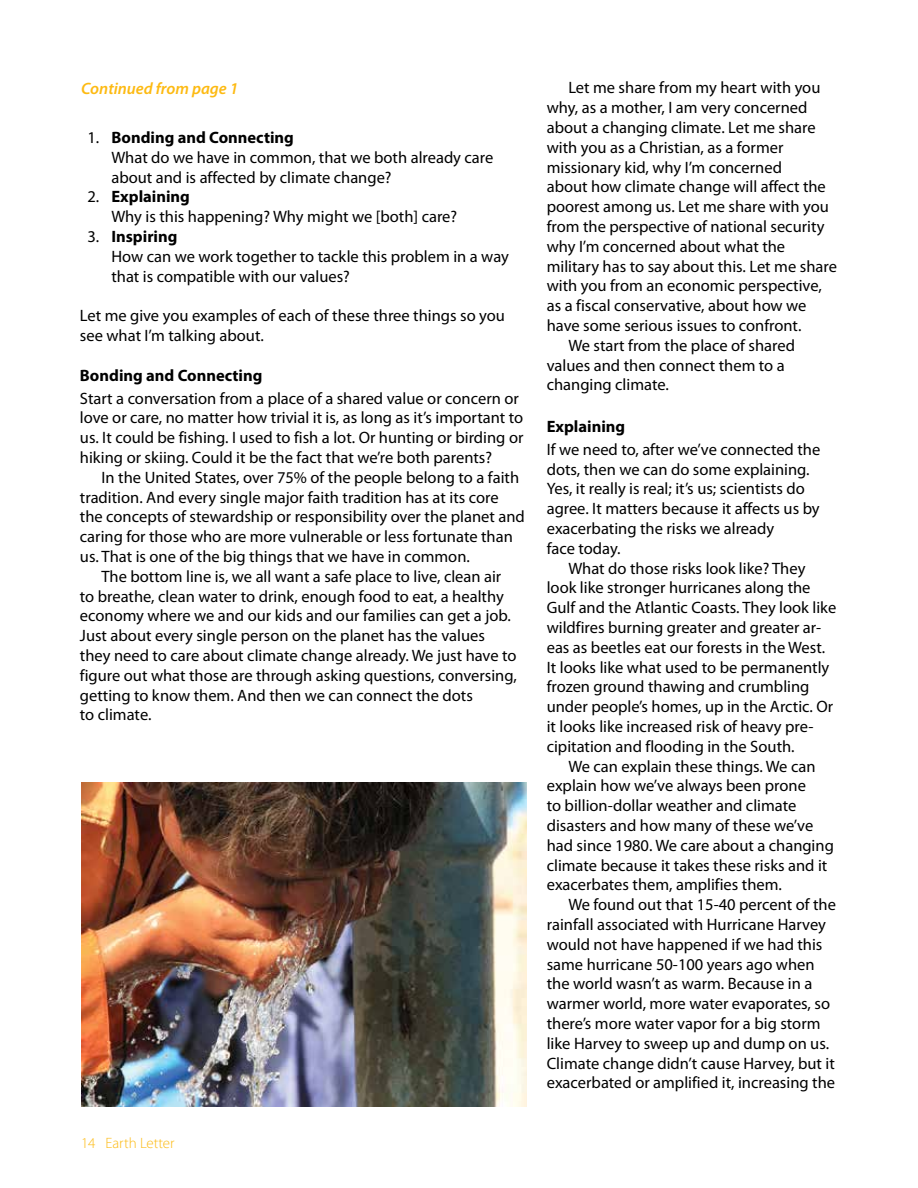
<style>
.page{position:relative;width:918px;height:1188px;background:#fff}
.page>*{position:absolute;margin:0;border:0;box-sizing:border-box;transform-origin:0 0}
.t1{font:16.5px/19.8px "Myriad Pro";color:#000}
.t2{font:700 16.5px "Myriad Pro";color:#000}
.t3{font:italic 600 16.5px "Myriad Pro";color:#fdba12}
.t4{font:300 15px "Myriad Pro";color:#fdba12}
.s1{font-weight:700}
</style>
<div class="page">
<img style="left:81px;top:782px;width:445px;height:325px">
<p class="t3" style="left:81px;top:80px;width:159px">Continued from page 1</p>
<p class="t1" style="left:568px;top:78px;width:254px">Let me share from my heart with you</p>
<p class="t1" style="left:547px;top:98px;width:262px">why, as a mother, I am very concerned</p>
<p class="t1" style="left:547px;top:118px;width:271px">about a changing climate. Let me share</p>
<p class="t1" style="left:547px;top:138px;width:238px">with you as a Christian, as a former</p>
<p class="t1" style="left:547px;top:157px;width:237px">missionary kid, why I’m concerned</p>
<p class="t1" style="left:547px;top:177px;width:281px">about how climate change will affect the</p>
<p class="t1" style="left:547px;top:197px;width:284px">poorest among us. Let me share with you</p>
<p class="t1" style="left:547px;top:217px;width:279px">from the perspective of national security</p>
<p class="t1" style="left:547px;top:237px;width:240px">why I’m concerned about what the</p>
<p class="t1" style="left:547px;top:256px;width:292px">military has to say about this. Let me share</p>
<p class="t1" style="left:547px;top:276px;width:277px">with you from an economic perspective,</p>
<p class="t1" style="left:547px;top:296px;width:261px">as a fiscal conservative, about how we</p>
<p class="t1" style="left:547px;top:316px;width:256px">have some serious issues to confront.</p>
<p class="t1" style="left:568px;top:336px;width:228px">We start from the place of shared</p>
<p class="t1" style="left:547px;top:355px;width:240px">values and then connect them to a</p>
<p class="t1" style="left:547px;top:375px;width:124px">changing climate.</p>
<p class="t2" style="left:547px;top:417px;width:80px">Explaining</p>
<p class="t1" style="left:547px;top:440px;width:275px">If we need to, after we’ve connected the dots, then we can do some explaining.<br>Yes, it really is real; it’s us; scientists do agree. It matters because it affects us by exacerbating the risks we already<br>face today.</p>
<p class="t1" style="left:547px;top:558px;width:291px;text-indent:22px">What do those risks look like? They look like stronger hurricanes along the Gulf and the Atlantic Coasts. They look like wildfires burning greater and greater ar&shy;eas as beetles eat our forests in the West.<br>It looks like what used to be permanently frozen ground thawing and crumbling under people’s homes, up in the Arctic. Or it looks like increased risk of heavy pre&shy;cipitation and flooding in the South.</p>
<p class="t1" style="left:547px;top:756px;width:289px;text-indent:22px">We can explain these things. We can explain how we’ve always been prone<br>to billion-dollar weather and climate disasters and how many of these we’ve had since 1980. We care about a changing climate because it takes these risks and it exacerbates them, amplifies them.</p>
<p class="t1" style="left:547px;top:895px;width:291px;text-indent:22px">We found out that 15-40 percent of the rainfall associated with Hurricane Harvey would not have happened if we had this same hurricane 50-100 years ago when the world wasn’t as warm. Because in a warmer world, more water evaporates, so there’s more water vapor for a big storm like Harvey to sweep up and dump on us.<br>Climate change didn’t cause Harvey, but it exacerbated or amplified it, increasing the</p>
<p class="t1" style="left:111px;top:128px;width:384px;text-indent:-24px">1. <span class="s1">Bonding and Connecting<br></span>What do we have in common, that we both already care about and is affected by climate change?</p>
<p class="t1" style="left:111px;top:187px;width:347px;text-indent:-24px">2. <span class="s1">Explaining<br></span>Why is this happening? Why might we [both] care?</p>
<p class="t1" style="left:111px;top:227px;width:399px;text-indent:-24px">3. <span class="s1">Inspiring<br></span>How can we work together to tackle this problem in a way that is compatible with our values?</p>
<p class="t1" style="left:80px;top:306px;width:427px">Let me give you examples of each of these three things so you see what I’m talking about.</p>
<p class="t2" style="left:80px;top:366px;width:184px">Bonding and Connecting</p>
<p class="t1" style="left:80px;top:389px;width:445px">Start a conversation from a place of a shared value or concern or love or care, no matter how trivial it is, as long as it’s important to us. It could be fishing. I used to fish a lot. Or hunting or birding or hiking or skiing. Could it be the fact that we’re both parents?</p>
<p class="t1" style="left:80px;top:468px;width:447px;text-indent:22px">In the United States, over 75% of the people belong to a faith tradition. And every single major faith tradition has at its core the concepts of stewardship or responsibility over the planet and caring for those who are more vulnerable or less fortunate than us. That is one of the big things that we have in common.</p>
<p class="t1" style="left:80px;top:567px;width:438px;text-indent:22px">The bottom line is, we all want a safe place to live, clean air to breathe, clean water to drink, enough food to eat, a healthy economy where we and our kids and our families can get a job.<br>Just about every single person on the planet has the values they need to care about climate change already. We just have to figure out what those are through asking questions, conversing, getting to know them. And then we can connect the dots<br>to climate.</p>
<p class="t4" style="left:81px;top:1133px;width:95px">14 Earth Letter</p>
</div>
